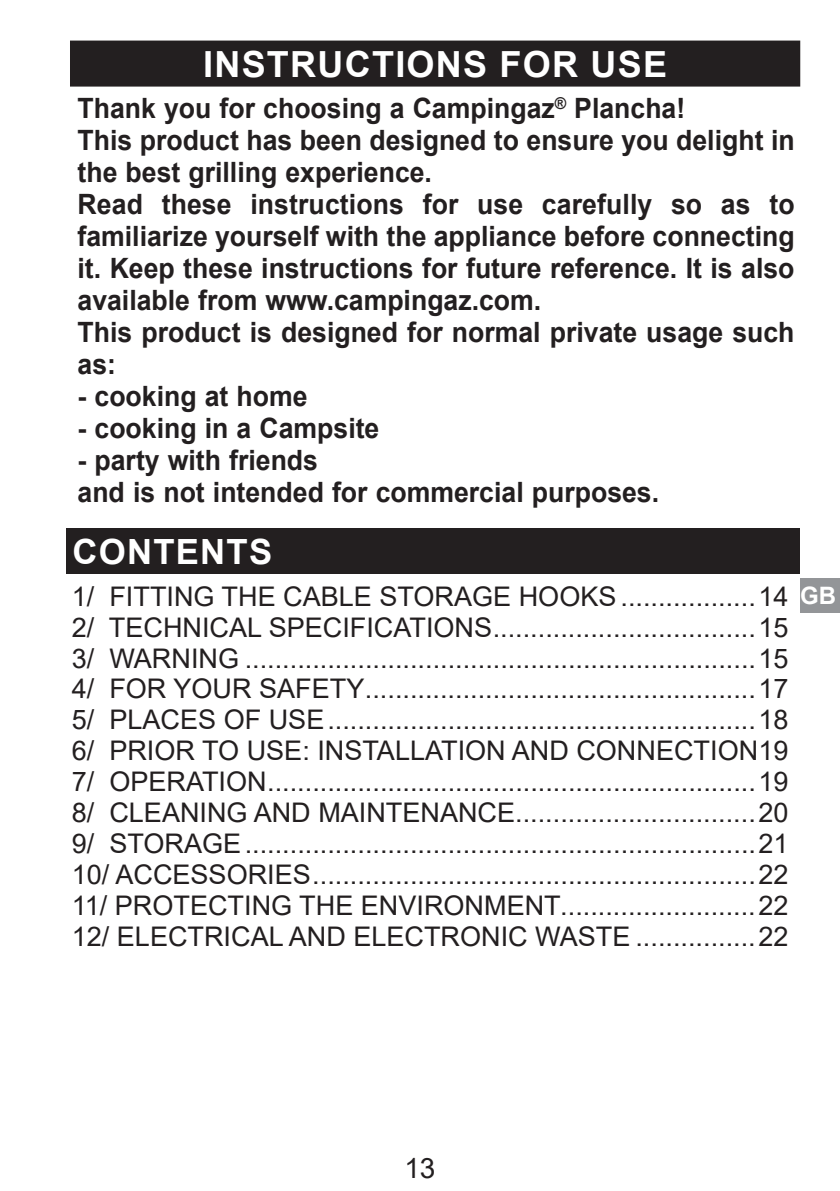
<style>
.page{position:relative;width:840px;height:1191px;background:#fff}
.page>*{position:absolute;margin:0;border:0;box-sizing:border-box;transform-origin:0 0}
.t1{font:700 36px "Arial";letter-spacing:.035em;color:#fff}
.t2{font:700 34.8px "Arial";letter-spacing:.035em;color:#fff}
.t3{font:700 28px/32px "Arial";color:#231f20;scale:.95 1}
.t4{font:28px "Arial";color:#231f20}
.t5{font:27px/30.8px "Arial";color:#231f20;text-align:justify}
.t6{font:700 24px "Arial";color:#fff}
</style>
<div class="page">
<div style="left:799px;top:578px;width:40px;height:34px;background:#939598"></div>
<div style="left:70px;top:41px;width:729px;height:46px;background:#231f20"></div>
<div style="left:66px;top:528px;width:733px;height:46px;background:#231f20"></div>
<h1 class="t1" style="left:203px;top:39px;width:465px">INSTRUCTIONS FOR USE</h1>
<p class="t3" style="left:77px;top:93px;width:756px">Thank you for choosing a Campingaz<sup>®</sup> Plancha!<br>This product has been designed to ensure you delight in the best grilling experience.<br>Read these instructions for use carefully so as to familiarize yourself with the appliance before connecting it. Keep these instructions for future reference. It is also available from www.campingaz.com.<br>This product is designed for normal private usage such as:</p>
<p class="t3" style="left:77px;top:381px;width:243px">- cooking at home</p>
<p class="t3" style="left:77px;top:413px;width:319px">- cooking in a Campsite</p>
<p class="t3" style="left:77px;top:445px;width:613px">- party with friends<br>and is not intended for commercial purposes.</p>
<p class="t2" style="left:72px;top:527px;width:201px">CONTENTS</p>
<p class="t5" style="left:72px;top:580px;width:718px">1/ FITTING THE CABLE STORAGE HOOKS..................14<br>2/ TECHNICAL SPECIFICATIONS...................................15<br>3/ WARNING ....................................................................15<br>4/ FOR YOUR SAFETY....................................................17<br>5/ PLACES OF USE.........................................................18<br>6/ PRIOR TO USE: INSTALLATION AND CONNECTION19<br>7/ OPERATION.................................................................19<br>8/ CLEANING AND MAINTENANCE................................20<br>9/ STORAGE....................................................................21<br>10/ ACCESSORIES...........................................................22<br>11/ PROTECTING THE ENVIRONMENT..........................22<br>12/ ELECTRICAL AND ELECTRONIC WASTE ................22</p>
<p class="t6" style="left:799px;top:579px;width:37px">GB</p>
<p class="t4" style="left:404px;top:1149px;width:32px">13</p>
</div>
